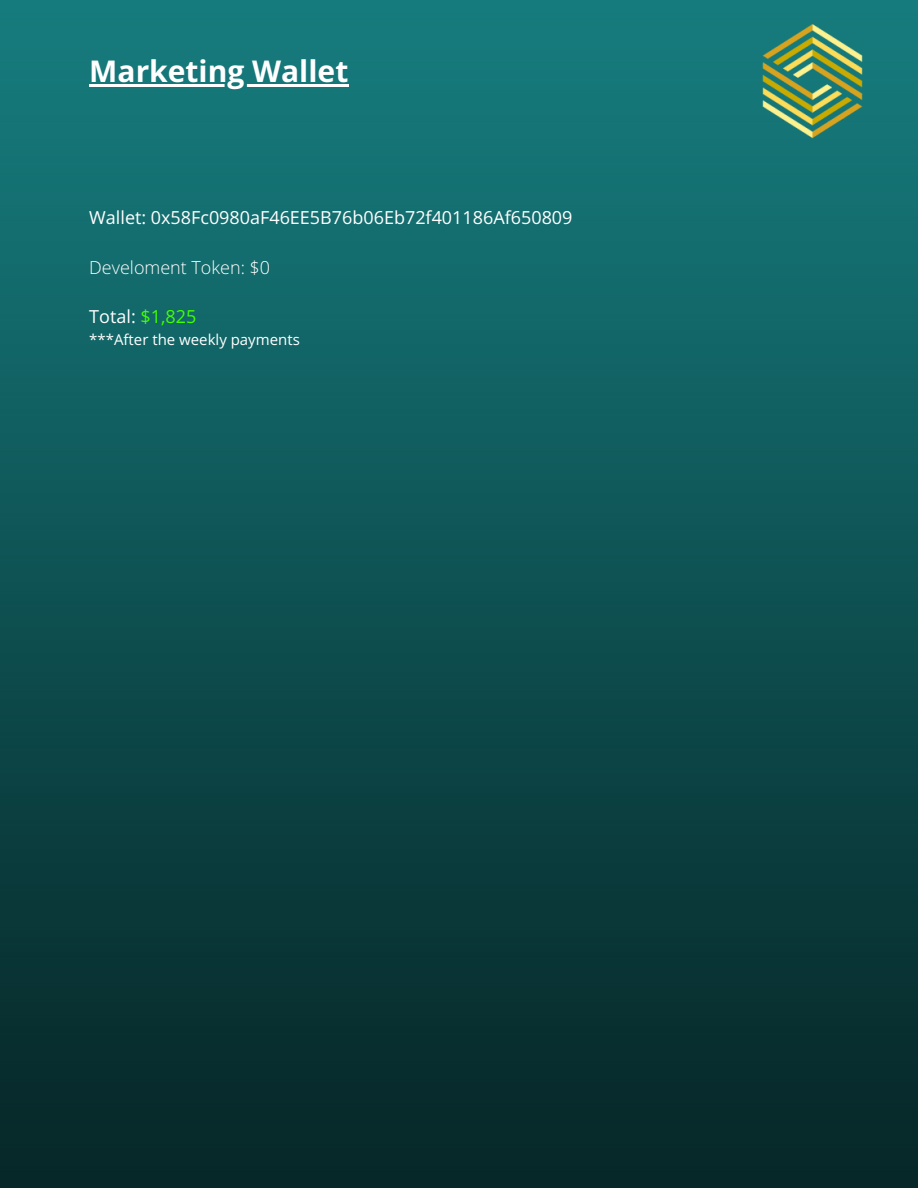
<style>
.page{position:relative;width:918px;height:1188px;background:#fff}
.page>*{position:absolute;margin:0;border:0;box-sizing:border-box;transform-origin:0 0}
.t1{font:700 30px "Open Sans Hebrew";color:#fff}
.t2{font:18px "Open Sans Hebrew";color:#fff}
.t3{font:300 18px "Open Sans Hebrew";color:#fff}
.t4{font:15px "Open Sans Hebrew";color:#fff}
.s1{color:#42ff00}
</style>
<div class="page">
<img style="left:0;top:0;width:918px;height:1188px">
<img style="left:731px;top:0;width:162px;height:162px">
<hr style="left:89px;top:84px;width:259px;height:3px;background:#fff">
<h1 class="t1" style="left:89px;top:50px;width:261px">Marketing Wallet</h1>
<p class="t2" style="left:89px;top:205px;width:485px">Wallet: 0x58Fc0980aF46EE5B76b06Eb72f401186Af650809</p>
<p class="t3" style="left:89px;top:255px;width:182px">Develoment Token: $0</p>
<p class="t2" style="left:89px;top:304px;width:108px">Total: <span class="s1">$1,825</span></p>
<p class="t4" style="left:89px;top:329px;width:212px">***After the weekly payments</p>
</div>
